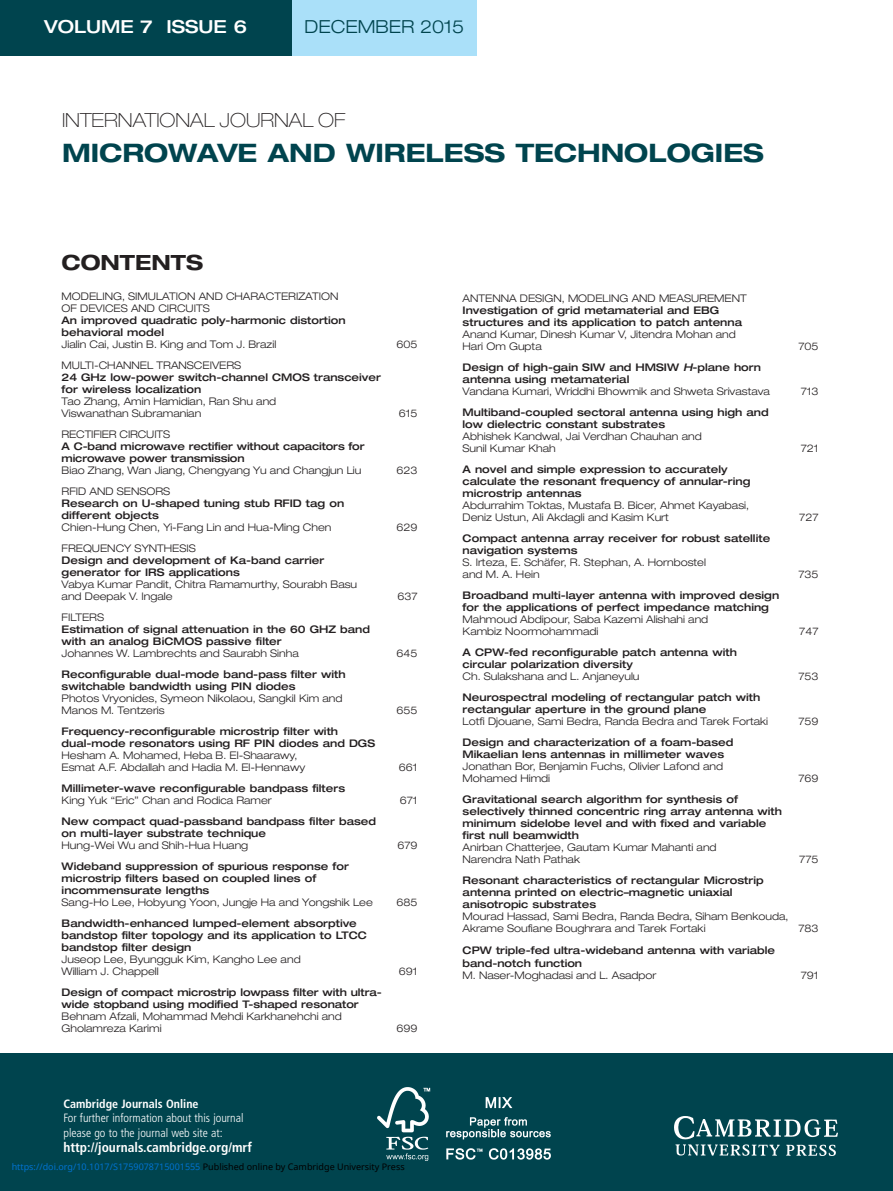
<style>
.page{position:relative;width:893px;height:1191px;background:#fff}
.page>*{position:absolute;margin:0;border:0;box-sizing:border-box;transform-origin:0 0}
.t1{font:700 expanded 25.5px "Helvetica Neue";color:#00444e}
.t2{font:700 expanded 21px "Helvetica Neue";color:#231f20}
.t3{font:100 expanded 19.5px "Helvetica Neue";color:#231f20}
.t4{font:500 expanded 18px "Helvetica Neue";color:#fff}
.t5{font:300 expanded 18px "Helvetica Neue";color:#00444e}
.t6{font:700 condensed 13.5px "Frutiger";color:#fff}
.t7{font:300 condensed 12px/14.4px "Frutiger";color:#fff}
.t8{font:700 condensed 12px "Frutiger";color:#fff}
.t9{font:500 expanded 10.5px/12px "Helvetica Neue";color:#231f20}
.t10{font:300 expanded 10.5px/12px "Helvetica Neue";color:#231f20}
.t11{font:9px "Noto Sans";color:#0172cf}
.s1{color:#000}
.s2{font-style:italic}
</style>
<div class="page">
<div style="left:0;top:1052px;width:893px;height:139px;background:#00444e"></div>
<div style="left:0;top:0;width:291px;height:55px;background:#00444e"></div>
<div style="left:292px;top:0;width:185px;height:55px;background:#aae0f9"></div>
<img style="left:674px;top:1117px;width:163px;height:38px">
<img style="left:378px;top:1087px;width:172px;height:73px">
<h3 class="t4" style="left:44px;top:20px;width:205px">VOLUME 7 ISSUE 6</h3>
<h3 class="t5" style="left:305px;top:20px;width:161px">DECEMBER 2015</h3>
<h3 class="t3" style="left:62px;top:113px;width:285px">INTERNATIONAL JOURNAL OF</h3>
<h1 class="t1" style="left:62px;top:143px;width:703px">MICROWAVE AND WIRELESS TECHNOLOGIES</h1>
<h2 class="t2" style="left:62px;top:255px;width:143px">CONTENTS</h2>
<p class="t10" style="left:62px;top:291px;width:278px">MODELING, SIMULATION AND CHARACTERIZATION<br>OF DEVICES AND CIRCUITS</p>
<p class="t9" style="left:62px;top:315px;width:286px">An improved quadratic poly-harmonic distortion behavioral model</p>
<p class="t10" style="left:62px;top:339px;width:216px">Jialin Cai, Justin B. King and Tom J. Brazil</p>
<p class="t10" style="left:397px;top:339px;width:23px">605</p>
<p class="t10" style="left:62px;top:360px;width:181px">MULTI-CHANNEL TRANSCEIVERS</p>
<p class="t9" style="left:62px;top:372px;width:321px">24 GHz low-power switch-channel CMOS transceiver for wireless localization</p>
<p class="t10" style="left:62px;top:396px;width:216px">Tao Zhang, Amin Hamidian, Ran Shu and<br>Viswanathan Subramanian</p>
<p class="t10" style="left:399px;top:408px;width:20px">615</p>
<p class="t10" style="left:62px;top:429px;width:110px">RECTIFIER CIRCUITS</p>
<p class="t9" style="left:62px;top:441px;width:304px">A C-band microwave rectifier without capacitors for microwave power transmission</p>
<p class="t10" style="left:62px;top:465px;width:301px">Biao Zhang, Wan Jiang, Chengyang Yu and Changjun Liu</p>
<p class="t10" style="left:397px;top:465px;width:23px">623</p>
<p class="t10" style="left:62px;top:486px;width:110px">RFID AND SENSORS</p>
<p class="t9" style="left:62px;top:498px;width:284px">Research on U-shaped tuning stub RFID tag on different objects</p>
<p class="t10" style="left:62px;top:522px;width:271px">Chien-Hung Chen, Yi-Fang Lin and Hua-Ming Chen</p>
<p class="t10" style="left:397px;top:522px;width:23px">629</p>
<p class="t10" style="left:62px;top:543px;width:136px">FREQUENCY SYNTHESIS</p>
<p class="t9" style="left:62px;top:555px;width:264px">Design and development of Ka-band carrier generator for IRS applications</p>
<p class="t10" style="left:62px;top:579px;width:297px">Vabya Kumar Pandit, Chitra Ramamurthy, Sourabh Basu and Deepak V. Ingale</p>
<p class="t10" style="left:397px;top:591px;width:22px">637</p>
<p class="t10" style="left:62px;top:612px;width:44px">FILTERS</p>
<p class="t9" style="left:62px;top:624px;width:310px">Estimation of signal attenuation in the 60 GHZ band with an analog BiCMOS passive filter</p>
<p class="t10" style="left:62px;top:648px;width:239px">Johannes W. Lambrechts and Saurabh Sinha</p>
<p class="t10" style="left:397px;top:648px;width:23px">645</p>
<p class="t9" style="left:62px;top:669px;width:285px">Reconfigurable dual-mode band-pass filter with switchable bandwidth using PIN diodes</p>
<p class="t10" style="left:62px;top:693px;width:282px">Photos Vryonides, Symeon Nikolaou, Sangkil Kim and<br>Manos M. Tentzeris</p>
<p class="t10" style="left:397px;top:705px;width:23px">655</p>
<p class="t9" style="left:62px;top:726px;width:315px">Frequency-reconfigurable microstrip filter with dual-mode resonators using RF PIN diodes and DGS</p>
<p class="t10" style="left:62px;top:750px;width:245px">Hesham A. Mohamed, Heba B. El-Shaarawy,<br>Esmat A.F. Abdallah and Hadia M. El-Hennawy</p>
<p class="t10" style="left:399px;top:762px;width:20px">661</p>
<p class="t9" style="left:62px;top:783px;width:285px">Millimeter-wave reconfigurable bandpass filters</p>
<p class="t10" style="left:62px;top:795px;width:212px">King Yuk “Eric” Chan and Rodica Ramer</p>
<p class="t10" style="left:400px;top:795px;width:19px">671</p>
<p class="t9" style="left:62px;top:816px;width:316px">New compact quad-passband bandpass filter based on multi-layer substrate technique</p>
<p class="t10" style="left:62px;top:840px;width:188px">Hung-Wei Wu and Shih-Hua Huang</p>
<p class="t10" style="left:397px;top:840px;width:22px">679</p>
<p class="t9" style="left:62px;top:861px;width:289px">Wideband suppression of spurious response for microstrip filters based on coupled lines of incommensurate lengths</p>
<p class="t10" style="left:62px;top:897px;width:313px">Sang-Ho Lee, Hobyung Yoon, Jungje Ha and Yongshik Lee</p>
<p class="t10" style="left:397px;top:897px;width:23px">685</p>
<p class="t9" style="left:62px;top:918px;width:307px">Bandwidth-enhanced lumped-element absorptive bandstop filter topology and its application to LTCC bandstop filter design</p>
<p class="t10" style="left:62px;top:954px;width:241px">Juseop Lee, Byungguk Kim, Kangho Lee and<br>William J. Chappell</p>
<p class="t10" style="left:399px;top:966px;width:20px">691</p>
<p class="t9" style="left:62px;top:987px;width:322px">Design of compact microstrip lowpass filter with ultra&shy;wide stopband using modified T-shaped resonator</p>
<p class="t10" style="left:62px;top:1011px;width:282px">Behnam Afzali, Mohammad Mehdi Karkhanehchi and<br>Gholamreza Karimi</p>
<p class="t10" style="left:397px;top:1023px;width:23px">699</p>
<p class="t8" style="left:63px;top:1098px;width:137px">Cambridge Journals Online</p>
<p class="t7" style="left:63px;top:1111px;width:182px">For further information about this journal please go to the journal web site at:</p>
<p class="t6" style="left:63px;top:1142px;width:190px">http://journals.cambridge.org/mrf</p>
<p class="t11" style="left:12px;top:1160px;width:394px">https://doi.org/10.1017/S1759078715001555 <span class="s1">Published online by Cambridge University Press</span></p>
<p class="t10" style="left:463px;top:293px;width:286px">ANTENNA DESIGN, MODELING AND MEASUREMENT</p>
<p class="t9" style="left:463px;top:305px;width:281px">Investigation of grid metamaterial and EBG structures and its application to patch antenna</p>
<p class="t10" style="left:463px;top:329px;width:275px">Anand Kumar, Dinesh Kumar V, Jitendra Mohan and<br>Hari Om Gupta</p>
<p class="t10" style="left:798px;top:341px;width:22px">705</p>
<p class="t9" style="left:463px;top:362px;width:300px">Design of high-gain SIW and HMSIW <span class="s2">H</span>-plane horn antenna using metamaterial</p>
<p class="t10" style="left:463px;top:386px;width:309px">Vandana Kumari, Wriddhi Bhowmik and Shweta Srivastava</p>
<p class="t10" style="left:801px;top:386px;width:19px">713</p>
<p class="t9" style="left:463px;top:407px;width:308px">Multiband-coupled sectoral antenna using high and low dielectric constant substrates</p>
<p class="t10" style="left:463px;top:431px;width:241px">Abhishek Kandwal, Jai Verdhan Chauhan and<br>Sunil Kumar Khah</p>
<p class="t10" style="left:801px;top:443px;width:19px">721</p>
<p class="t9" style="left:463px;top:464px;width:289px">A novel and simple expression to accurately calculate the resonant frequency of annular-ring microstrip antennas</p>
<p class="t10" style="left:463px;top:500px;width:288px">Abdurrahim Toktas, Mustafa B. Bicer, Ahmet Kayabasi,<br>Deniz Ustun, Ali Akdagli and Kasim Kurt</p>
<p class="t9" style="left:463px;top:533px;width:309px">Compact antenna array receiver for robust satellite navigation systems</p>
<p class="t10" style="left:463px;top:557px;width:245px">S. Irteza, E. Schäfer, R. Stephan, A. Hornbostel and M. A. Hein</p>
<p class="t9" style="left:463px;top:590px;width:318px">Broadband multi-layer antenna with improved design for the applications of perfect impedance matching</p>
<p class="t10" style="left:463px;top:614px;width:247px">Mahmoud Abdipour, Saba Kazemi Alishahi and<br>Kambiz Noormohammadi</p>
<p class="t10" style="left:799px;top:512px;width:21px">727</p>
<p class="t10" style="left:798px;top:569px;width:22px">735</p>
<p class="t10" style="left:799px;top:626px;width:21px">747</p>
<p class="t9" style="left:463px;top:647px;width:276px">A CPW-fed reconfigurable patch antenna with circular polarization diversity</p>
<p class="t10" style="left:463px;top:671px;width:178px">Ch. Sulakshana and L. Anjaneyulu</p>
<p class="t10" style="left:798px;top:671px;width:22px">753</p>
<p class="t9" style="left:463px;top:692px;width:299px">Neurospectral modeling of rectangular patch with rectangular aperture in the ground plane</p>
<p class="t10" style="left:463px;top:716px;width:307px">Lotfi Djouane, Sami Bedra, Randa Bedra and Tarek Fortaki</p>
<p class="t10" style="left:798px;top:716px;width:22px">759</p>
<p class="t9" style="left:463px;top:737px;width:272px">Design and characterization of a foam-based<br>Mikaelian lens antennas in millimeter waves</p>
<p class="t10" style="left:463px;top:761px;width:262px">Jonathan Bor, Benjamin Fuchs, Olivier Lafond and<br>Mohamed Himdi</p>
<p class="t10" style="left:798px;top:773px;width:22px">769</p>
<p class="t9" style="left:463px;top:794px;width:321px">Gravitational search algorithm for synthesis of selectively thinned concentric ring array antenna with minimum sidelobe level and with fixed and variable first null beamwidth</p>
<p class="t10" style="left:463px;top:842px;width:255px">Anirban Chatterjee, Gautam Kumar Mahanti and<br>Narendra Nath Pathak</p>
<p class="t9" style="left:463px;top:875px;width:303px">Resonant characteristics of rectangular Microstrip antenna printed on electric–magnetic uniaxial anisotropic substrates</p>
<p class="t10" style="left:463px;top:911px;width:327px">Mourad Hassad, Sami Bedra, Randa Bedra, Siham Benkouda,<br>Akrame Soufiane Boughrara and Tarek Fortaki</p>
<p class="t10" style="left:799px;top:854px;width:21px">775</p>
<p class="t10" style="left:798px;top:923px;width:22px">783</p>
<p class="t9" style="left:463px;top:944px;width:314px;line-height:12.8px">CPW triple-fed ultra-wideband antenna with variable band-notch function</p>
<p class="t10" style="left:463px;top:970px;width:195px">M. Naser-Moghadasi and L. Asadpor</p>
<p class="t10" style="left:801px;top:970px;width:19px">791</p>
</div>
